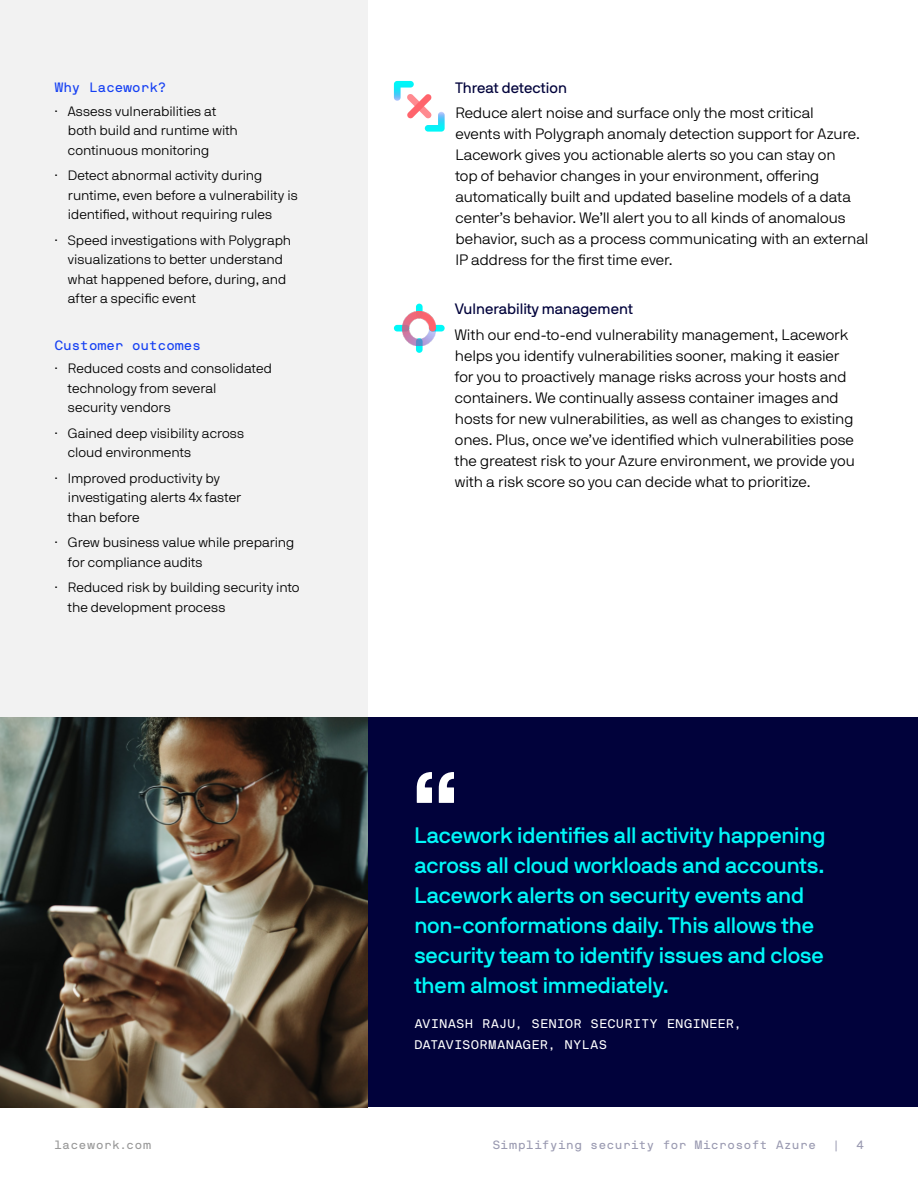
<style>
.page{position:relative;width:918px;height:1188px;background:#fff}
.page>*{position:absolute;margin:0;border:0;box-sizing:border-box;transform-origin:0 0}
.Quote_Attribute{font:104.85px "NB International Pro Med";color:#fff}
.Quote_Block{font:22.2px/30px "NB International Pro Med";letter-spacing:-.005em;color:#00f8f8}
.Body{font:15px/21px "NB International Pro Lig";letter-spacing:-.005em;color:#000}
.t1{font:15px "NB International Pro Reg";color:#01023b}
.t2{font:13.5px/19.5px "NB International Pro Lig";color:#000}
.Sidebar_-_Mono_Blue{font:13.5px "NB International Pro Mono";letter-spacing:-.04em;color:#1540f3}
.Quote_Attribute-2{font:12.45px/20.2px "NB International Pro Mono";letter-spacing:.005em;color:#fff}
.t3{font:12px "NB International Pro Mono";color:#9a9ab1}
.t4{font:12px "NB International Pro Mono";letter-spacing:.01em;color:#999}
</style>
<div class="page">
<svg style="left:394px;top:81px;width:51px;height:51px"></svg>
<div style="left:416px;top:304px;width:7px;height:14px;background:#00f8f8;border-radius:3px"></div>
<div style="left:429px;top:325px;width:16px;height:6px;background:#00f8f8;border-radius:3px"></div>
<svg style="left:416px;top:338px;width:7px;height:15px"></svg>
<div style="left:394px;top:325px;width:15px;height:6px;background:#00f8f8;border-radius:3px"></div>
<img style="left:403px;top:312px;width:33px;height:33px">
<div style="left:429px;top:325px;width:7px;height:6px;background:#ff646c;border-radius:50%"></div>
<div style="left:326px;top:717px;width:592px;height:390px;background:#01023b"></div>
<div style="left:0;top:0;width:367px;height:761px;background:#f2f2f2"></div>
<img style="left:0;top:717px;width:367px;height:391px">
<p class="Sidebar_-_Mono_Blue" style="left:54px;top:79px;width:114px">Why Lacework?</p>
<p class="t2" style="left:68px;top:101px;width:172px;text-indent:-14px">· Assess vulnerabilities at both build and runtime with continuous monitoring</p>
<p class="t2" style="left:68px;top:166px;width:231px;text-indent:-14px">· Detect abnormal activity during runtime, even before a vulnerability is identified, without requiring rules</p>
<p class="t2" style="left:68px;top:230px;width:225px;text-indent:-14px">· Speed investigations with Polygraph visualizations to better understand what happened before, during, and after a specific event</p>
<p class="Sidebar_-_Mono_Blue" style="left:54px;top:337px;width:148px">Customer outcomes</p>
<p class="t2" style="left:68px;top:359px;width:206px;text-indent:-14px">· Reduced costs and consolidated technology from several<br>security vendors</p>
<p class="t2" style="left:68px;top:423px;width:178px;text-indent:-14px">· Gained deep visibility across cloud environments</p>
<p class="t2" style="left:68px;top:468px;width:175px;text-indent:-14px">· Improved productivity by investigating alerts 4x faster than before</p>
<p class="t2" style="left:68px;top:533px;width:228px;text-indent:-14px">· Grew business value while preparing for compliance audits</p>
<p class="t2" style="left:68px;top:578px;width:233px;text-indent:-14px">· Reduced risk by building security into the development process</p>
<h2 class="t1" style="left:455px;top:79px;width:113px">Threat detection</h2>
<p class="Body" style="left:455px;top:102px;width:415px">Reduce alert noise and surface only the most critical<br>events with Polygraph anomaly detection support for Azure.<br>Lacework gives you actionable alerts so you can stay on<br>top of behavior changes in your environment, offering automatically built and updated baseline models of a data center’s behavior. We’ll alert you to all kinds of anomalous behavior, such as a process communicating with an external IP address for the first time ever.</p>
<h2 class="t1" style="left:455px;top:301px;width:180px">Vulnerability management</h2>
<p class="Body" style="left:455px;top:324px;width:402px">With our end-to-end vulnerability management, Lacework helps you identify vulnerabilities sooner, making it easier for you to proactively manage risks across your hosts and containers. We continually assess container images and hosts for new vulnerabilities, as well as changes to existing ones. Plus, once we’ve identified which vulnerabilities pose the greatest risk to your Azure environment, we provide you with a risk score so you can decide what to prioritize.</p>
<p class="Quote_Attribute" style="left:410px;top:750px;width:52px">“</p>
<p class="Quote_Block" style="left:414px;top:820px;width:413px">Lacework identifies all activity happening across all cloud workloads and accounts.<br>Lacework alerts on security events and non-conformations daily. This allows the security team to identify issues and close them almost immediately.</p>
<p class="Quote_Attribute-2" style="left:414px;top:1014px;width:329px">AVINASH RAJU, SENIOR SECURITY ENGINEER,<br>DATAVISORMANAGER, NYLAS</p>
<p class="t4" style="left:54px;top:1138px;width:99px">lacework.com</p>
<p class="t3" style="left:492px;top:1138px;width:325px">Simplifying security for Microsoft Azure</p>
<p class="t3" style="left:832px;top:1138px;width:10px">|</p>
<p class="t3" style="left:856px;top:1138px;width:10px">4</p>
</div>
